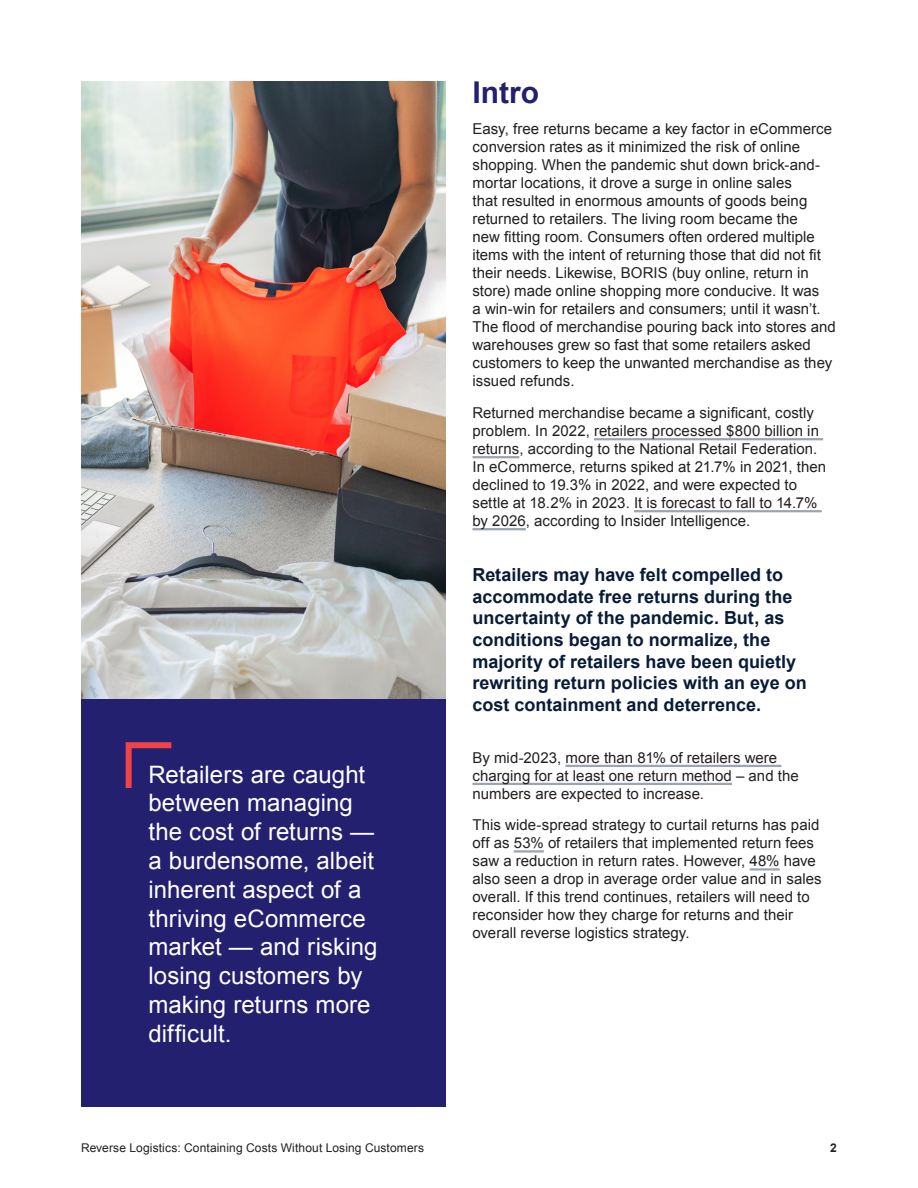
<style>
.page{position:relative;width:918px;height:1188px;background:#fff}
.page>*{position:absolute;margin:0;border:0;box-sizing:border-box;transform-origin:0 0}
.Headline{font:700 30px "Arial";color:#23206f}
.Headline_02{font:24px/28.8px "Arial";letter-spacing:.005em;color:#fff}
.Sub_02{font:700 18px/21.6px "Arial";color:#081c38}
.Text{font:15px/18px "Arial";letter-spacing:.005em;color:#231f20}
.t1{font:12px "Arial";letter-spacing:.01em;color:#231f20}
.t2{font:700 12px "Arial";color:#231f20}
</style>
<div class="page">
<img style="left:81px;top:81px;width:365px;height:619px">
<div style="left:81px;top:700px;width:365px;height:407px;background:#23206f"></div>
<hr style="left:594px;top:438px;width:229px;height:2px;background:#9ca4af">
<hr style="left:472px;top:456px;width:47px;height:2px;background:#9ca4af">
<hr style="left:634px;top:510px;width:188px;height:2px;background:#9ca4af">
<hr style="left:472px;top:528px;width:54px;height:2px;background:#9ca4af">
<hr style="left:565px;top:765px;width:216px;height:2px;background:#9ca4af">
<hr style="left:472px;top:783px;width:260px;height:2px;background:#9ca4af">
<hr style="left:514px;top:850px;width:30px;height:3px;background:#9ca4af">
<hr style="left:750px;top:868px;width:30px;height:3px;background:#9ca4af">
<svg style="left:125px;top:742px;width:47px;height:46px"></svg>
<p class="Headline_02" style="left:148px;top:760px;width:231px">Retailers are caught between managing the cost of returns — a burdensome, albeit inherent aspect of a thriving eCommerce market — and risking losing customers by making returns more difficult.</p>
<p class="Headline" style="left:472px;top:73px;width:68px">Intro</p>
<p class="Text" style="left:472px;top:120px;width:365px">Easy, free returns became a key factor in eCommerce conversion rates as it minimized the risk of online shopping. When the pandemic shut down brick-and&shy;mortar locations, it drove a surge in online sales<br>that resulted in enormous amounts of goods being returned to retailers. The living room became the<br>new fitting room. Consumers often ordered multiple items with the intent of returning those that did not fit their needs. Likewise, BORIS (buy online, return in store) made online shopping more conducive. It was<br>a win-win for retailers and consumers; until it wasn’t.<br>The flood of merchandise pouring back into stores and warehouses grew so fast that some retailers asked customers to keep the unwanted merchandise as they issued refunds.</p>
<p class="Text" style="left:472px;top:404px;width:355px">Returned merchandise became a significant, costly problem. In 2022, retailers processed $800 billion in returns, according to the National Retail Federation.<br>In eCommerce, returns spiked at 21.7% in 2021, then declined to 19.3% in 2022, and were expected to settle at 18.2% in 2023. It is forecast to fall to 14.7% by 2026, according to Insider Intelligence.</p>
<p class="Sub_02" style="left:472px;top:565px;width:336px">Retailers may have felt compelled to accommodate free returns during the uncertainty of the pandemic. But, as conditions began to normalize, the majority of retailers have been quietly rewriting return policies with an eye on cost containment and deterrence.</p>
<p class="Text" style="left:472px;top:748px;width:328px">By mid-2023, more than 81% of retailers were charging for at least one return method – and the numbers are expected to increase.</p>
<p class="Text" style="left:472px;top:816px;width:351px">This wide-spread strategy to curtail returns has paid off as 53% of retailers that implemented return fees saw a reduction in return rates. However, 48% have also seen a drop in average order value and in sales overall. If this trend continues, retailers will need to reconsider how they charge for returns and their overall reverse logistics strategy.</p>
<p class="t1" style="left:81px;top:1140px;width:345px">Reverse Logistics: Containing Costs Without Losing Customers</p>
<p class="t2" style="left:830px;top:1140px;width:8px">2</p>
</div>
